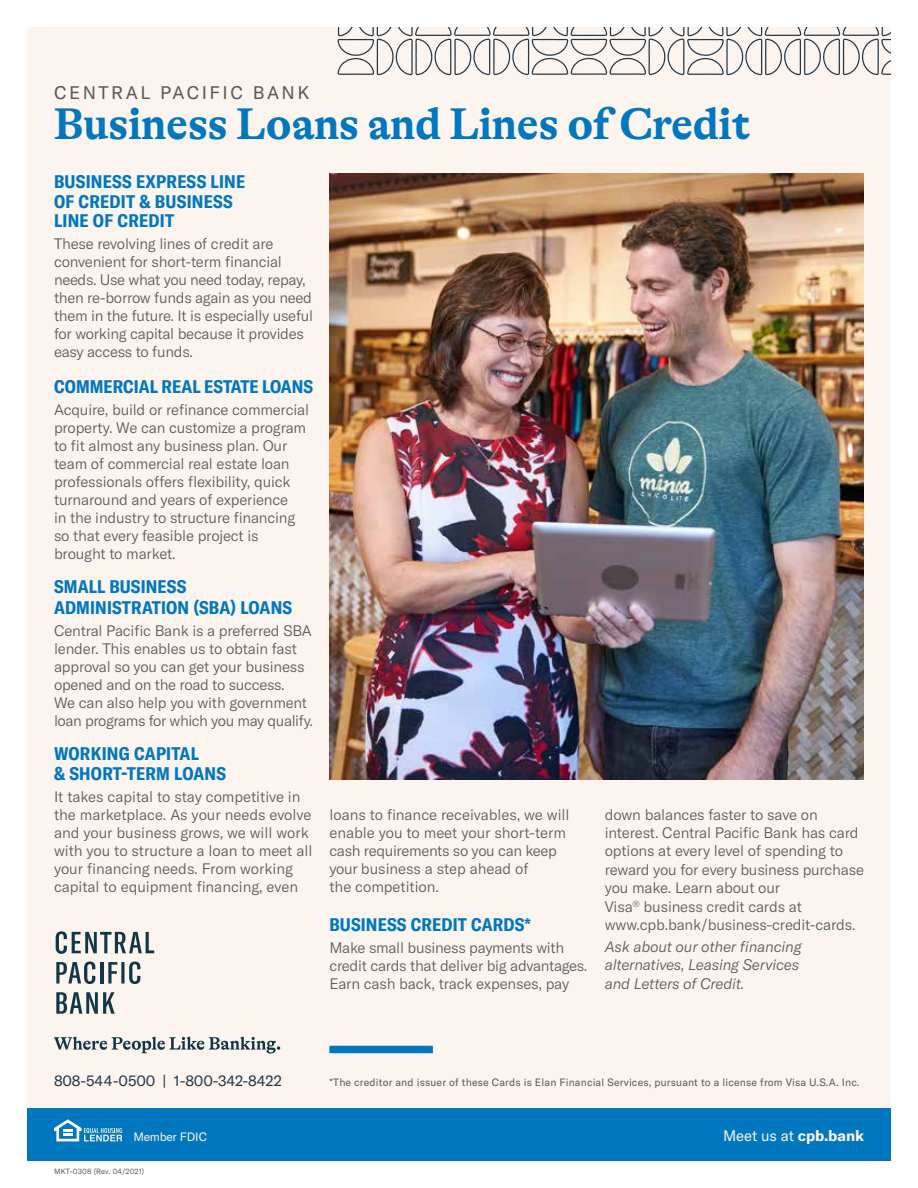
<style>
.page{position:relative;width:918px;height:1188px;background:#fff}
.page>*{position:absolute;margin:0;border:0;box-sizing:border-box;transform-origin:0 0}
.t1{font:700 45px "GT Alpina";color:#0077be}
.t2{font:700 condensed 18px/19.5px "GT America";letter-spacing:.01em;color:#0077be}
.t3{font:18px "GT America";letter-spacing:.14em;color:#58595b}
.t4{font:300 15px/18px "GT America";letter-spacing:-.01em;color:#58595b}
.t5{font:italic 300 15px/18.5px "GT America";letter-spacing:-.015em;color:#58595b}
.t6{font:15px "GT America";letter-spacing:-.01em;color:#243746}
.t7{font:15px "GT America";letter-spacing:-.005em;color:#fbf4ef}
.t8{font:12px "GT America";letter-spacing:-.02em;color:#fbf4ef}
.t9{font:10.5px "GT America";letter-spacing:.015em;color:#58595b}
.t10{font:7.5px "GT America";letter-spacing:.02em;color:#58595b}
.s1{font-weight:700}
</style>
<div class="page">
<div style="left:27px;top:27px;width:864px;height:1081px;background:#fbf4ef"></div>
<div style="left:27px;top:1108px;width:864px;height:53px;background:#0077be"></div>
<svg style="left:54px;top:1119px;width:68px;height:22px"></svg>
<hr style="left:100px;top:962px;width:3px;height:22px;background:#133645">
<svg style="left:56px;top:992px;width:59px;height:22px"></svg>
<svg style="left:56px;top:931px;width:98px;height:23px"></svg>
<svg style="left:56px;top:962px;width:39px;height:22px"></svg>
<svg style="left:108px;top:962px;width:32px;height:22px"></svg>
<svg style="left:54px;top:1037px;width:226px;height:16px"></svg>
<svg style="left:338px;top:27px;width:553px;height:48px"></svg>
<div style="left:329px;top:1046px;width:104px;height:7px;background:#0077be"></div>
<img style="left:329px;top:174px;width:535px;height:605px">
<p class="t3" style="left:54px;top:82px;width:257px">CENTRAL PACIFIC BANK</p>
<h1 class="t1" style="left:54px;top:99px;width:698px">Business Loans and Lines of Credit</h1>
<p class="t2" style="left:54px;top:172px;width:193px">BUSINESS EXPRESS LINE<br>OF CREDIT &amp; BUSINESS<br>LINE OF CREDIT</p>
<p class="t4" style="left:54px;top:234px;width:261px">These revolving lines of credit are convenient for short-term financial needs. Use what you need today, repay, then re-borrow funds again as you need them in the future. It is especially useful for working capital because it provides easy access to funds.</p>
<p class="t2" style="left:54px;top:377px;width:261px">COMMERCIAL REAL ESTATE LOANS</p>
<p class="t4" style="left:54px;top:400px;width:257px">Acquire, build or refinance commercial property. We can customize a program to fit almost any business plan. Our team of commercial real estate loan professionals offers flexibility, quick turnaround and years of experience<br>in the industry to structure financing so that every feasible project is brought to market.</p>
<p class="t2" style="left:54px;top:576px;width:240px;line-height:21px">SMALL BUSINESS<br>ADMINISTRATION (SBA) LOANS</p>
<p class="t4" style="left:54px;top:621px;width:261px">Central Pacific Bank is a preferred SBA lender. This enables us to obtain fast approval so you can get your business opened and on the road to success.<br>We can also help you with government loan programs for which you may qualify.</p>
<p class="t2" style="left:54px;top:744px;width:174px;line-height:20.1px">WORKING CAPITAL<br>&amp; SHORT-TERM LOANS</p>
<p class="t4" style="left:54px;top:787px;width:260px">It takes capital to stay competitive in the marketplace. As your needs evolve and your business grows, we will work with you to structure a loan to meet all your financing needs. From working capital to equipment financing, even</p>
<p class="t4" style="left:329px;top:805px;width:242px">loans to finance receivables, we will enable you to meet your short-term cash requirements so you can keep your business a step ahead of<br>the competition.</p>
<p class="t2" style="left:329px;top:915px;width:203px">BUSINESS CREDIT CARDS*</p>
<p class="t4" style="left:329px;top:938px;width:260px">Make small business payments with credit cards that deliver big advantages.<br>Earn cash back, track expenses, pay</p>
<p class="t4" style="left:605px;top:805px;width:261px;line-height:18.5px">down balances faster to save on interest. Central Pacific Bank has card options at every level of spending to reward you for every business purchase you make. Learn about our<br>Visa<sup>®</sup> business credit cards at www.cpb.bank/business-credit-cards.</p>
<p class="t5" style="left:605px;top:937px;width:198px">Ask about our other financing alternatives, Leasing Services and Letters of Credit.</p>
<p class="t6" style="left:54px;top:1072px;width:229px">808-544-0500 | 1-800-342-8422</p>
<p class="t9" style="left:329px;top:1076px;width:532px">*The creditor and issuer of these Cards is Elan Financial Services, pursuant to a license from Visa U.S.A. Inc.</p>
<p class="t8" style="left:133px;top:1130px;width:75px">Member FDIC</p>
<p class="t7" style="left:723px;top:1127px;width:142px">Meet us at <span class="s1">cpb.bank</span></p>
<p class="t10" style="left:54px;top:1167px;width:92px">MKT-0308 (Rev. 04/2021)</p>
</div>
